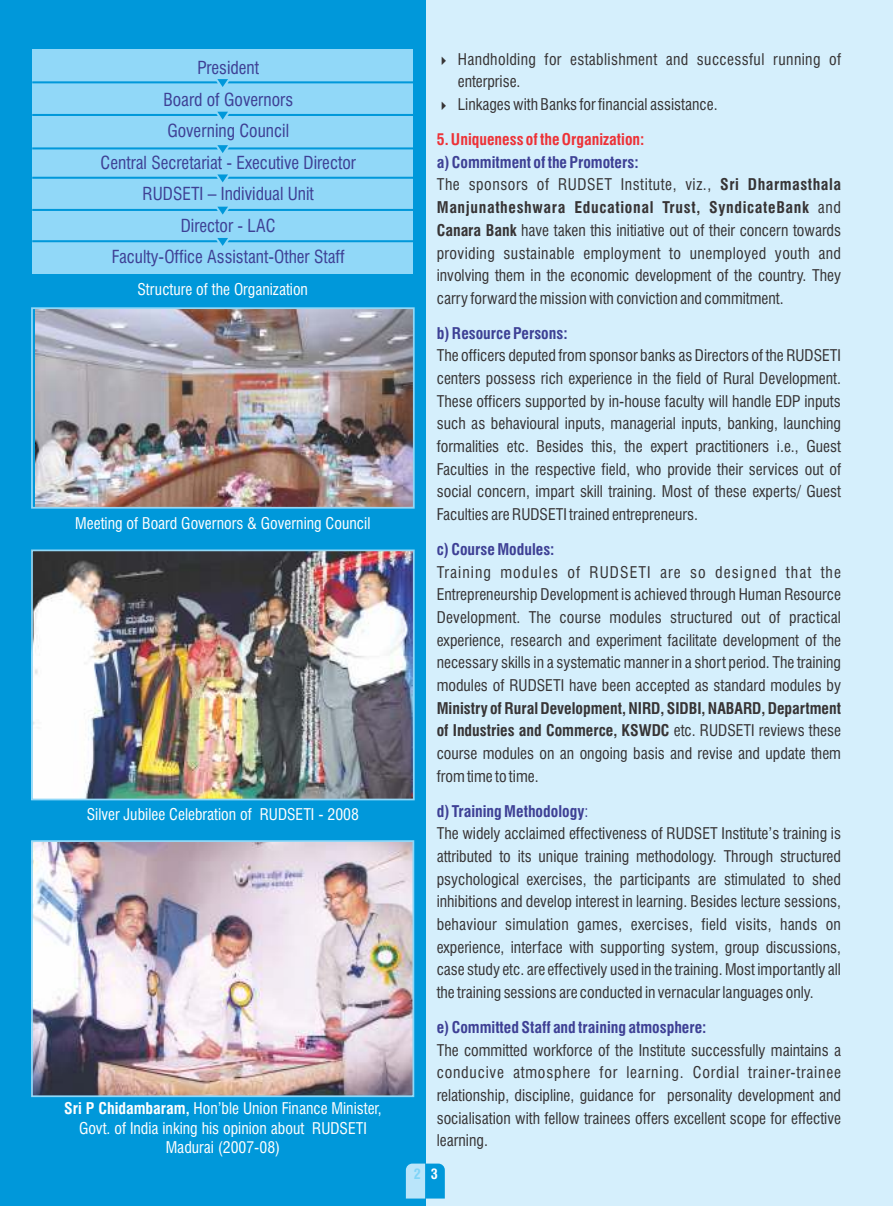
<style>
.page{position:relative;width:893px;height:1206px;background:#fff}
.page>*{position:absolute;margin:0;border:0;box-sizing:border-box;transform-origin:0 0}
.t1{font:condensed 17.5px/31.5px "Swiss 721 BT";color:#3e4095;text-align:center}
.t2{font:condensed 15.75px/22.6px "Swiss 721 BT";color:#373435;text-align:justify}
.t3{font:condensed 15.75px/19.2px "Swiss 721 BT";color:#fefefe;text-align:center}
.t4{font:700 condensed 15.75px "Swiss 721 BT";color:#3e4095}
.t5{font:condensed 15.75px/22.6px "Swiss 721 BT";letter-spacing:.02em;color:#373435}
.t6{font:700 condensed 15.75px "Swiss 721 BT";color:#ed3237}
.t7{font:700 condensed 14px "Swiss 721 BT";color:#80d4f7}
.s1{font-weight:700}
.s2{font-weight:700;color:#3e4095}
.s3{color:#3e4095}
.s4{color:#fefefe}
</style>
<div class="page">
<div style="left:0;top:0;width:893px;height:1205px;background:#d5effc"></div>
<div style="left:0;top:0;width:425px;height:1205px;background:#0098da"></div>
<img style="left:34px;top:843px;width:377px;height:251px">
<div style="left:31px;top:840px;width:383px;height:257px;border:2px solid #91d8f8"></div>
<img style="left:34px;top:552px;width:378px;height:245px">
<div style="left:31px;top:549px;width:384px;height:251px;border:2px solid #91d8f8"></div>
<div style="left:32px;top:50px;width:381px;height:224px;background:#91d8f8"></div>
<svg style="left:32px;top:79px;width:381px;height:8px"></svg>
<svg style="left:32px;top:112px;width:381px;height:8px"></svg>
<svg style="left:32px;top:145px;width:381px;height:8px"></svg>
<svg style="left:32px;top:174px;width:381px;height:8px"></svg>
<svg style="left:32px;top:207px;width:381px;height:8px"></svg>
<svg style="left:32px;top:238px;width:381px;height:8px"></svg>
<svg style="left:406px;top:1163px;width:39px;height:35px"></svg>
<img style="left:35px;top:310px;width:377px;height:195px">
<div style="left:31px;top:307px;width:384px;height:201px;border:2px solid #91d8f8"></div>
<p class="t1" style="left:101px;top:54px;width:257px">President<br>Board of Governors<br>Governing Council<br>Central Secretariat - Executive Director<br>RUDSETI – Individual Unit<br>Director - LAC<br>Faculty-Office Assistant-Other Staff</p>
<p class="t3" style="left:137px;top:281px;width:172px">Structure of the Organization</p>
<p class="t3" style="left:75px;top:515px;width:297px">Meeting of Board Governors &amp; Governing Council</p>
<p class="t3" style="left:87px;top:806px;width:274px">Silver Jubilee Celebration of RUDSETI - 2008</p>
<p class="t3" style="left:64px;top:1100px;width:319px"><span class="s1">Sri P Chidambaram,</span> Hon’ble Union Finance Minister,<br>Govt. of India inking his opinion about RUDSETI<br>Madurai (2007-08)</p>
<p class="t5" style="left:458px;top:49px;width:385px;text-indent:-21px">✔ Handholding for establishment and successful running of enterprise.</p>
<p class="t2" style="left:437px;top:95px;width:282px">✔ Linkages with Banks for financial assistance.</p>
<p class="t6" style="left:437px;top:133px;width:209px">5. Uniqueness of the Organization:</p>
<p class="t2" style="left:437px;top:152px;width:406px;text-align:left"><span class="s2">a) Commitment of the Promoters:<br></span>The sponsors of RUDSET Institute, viz., <span class="s1">Sri Dharmasthala Manjunatheshwara Educational Trust, SyndicateBank</span> and <span class="s1">Canara Bank</span> have taken this initiative out of their concern towards providing sustainable employment to unemployed youth and involving them in the economic development of the country. They carry forward the mission with conviction and commitment.</p>
<p class="t4" style="left:437px;top:327px;width:132px">b) Resource Persons:</p>
<p class="t2" style="left:437px;top:346px;width:406px">The officers deputed from sponsor banks as Directors of the RUDSETI centers possess rich experience in the field of Rural Development.<br>These officers supported by in-house faculty will handle EDP inputs such as behavioural inputs, managerial inputs, banking, launching formalities etc. Besides this, the expert practitioners i.e., Guest Faculties in the respective field, who provide their services out of social concern, impart skill training. Most of these experts/ Guest Faculties are RUDSETI trained entrepreneurs.</p>
<p class="t4" style="left:437px;top:543px;width:119px">c) Course Modules:</p>
<p class="t2" style="left:437px;top:562px;width:406px">Training modules of RUDSETI are so designed that the Entrepreneurship Development is achieved through Human Resource Development. The course modules structured out of practical experience, research and experiment facilitate development of the necessary skills in a systematic manner in a short period. The training modules of RUDSETI have been accepted as standard modules by</p>
<p class="t2" style="left:437px;top:698px;width:406px"><span class="s1">Ministry of Rural Development, NIRD, SIDBI, NABARD, Department of Industries and Commerce, KSWDC</span> etc. RUDSETI reviews these course modules on an ongoing basis and revise and update them from time to time.</p>
<p class="t2" style="left:437px;top:801px;width:406px;text-align:left"><span class="s2">d) Training Methodology</span><span class="s3">:<br></span>The widely acclaimed effectiveness of RUDSET Institute’s training is attributed to its unique training methodology. Through structured psychological exercises, the participants are stimulated to shed inhibitions and develop interest in learning. Besides lecture sessions, behaviour simulation games, exercises, field visits, hands on experience, interface with supporting system, group discussions, case study etc. are effectively used in the training. Most importantly all the training sessions are conducted in vernacular languages only.</p>
<p class="t4" style="left:437px;top:1021px;width:271px">e) Committed Staff and training atmosphere:</p>
<p class="t2" style="left:437px;top:1040px;width:406px">The committed workforce of the Institute successfully maintains a conducive atmosphere for learning. Cordial trainer-trainee relationship, discipline, guidance for personality development and socialisation with fellow trainees offers excellent scope for effective learning.</p>
<p class="t7" style="left:414px;top:1168px;width:25px">2 <span class="s4">3</span></p>
</div>
